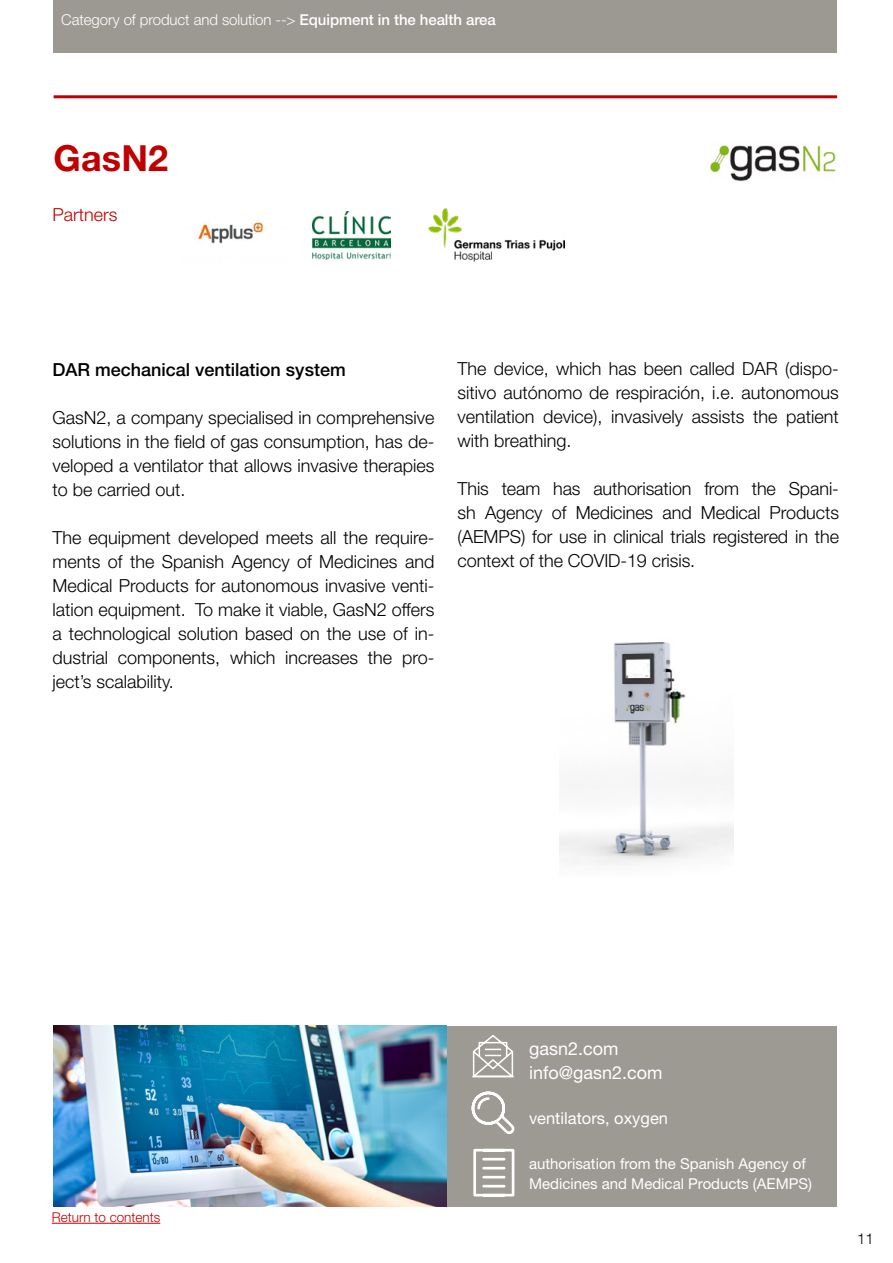
<style>
.page{position:relative;width:893px;height:1263px;background:#fff}
.page>*{position:absolute;margin:0;border:0;box-sizing:border-box;transform-origin:0 0}
.t1{font:700 36px "Helvetica Neue LT Std";letter-spacing:.005em;color:#c00000}
.t2{font:300 18px/24px "Helvetica Neue LT Std";color:#000;text-align:justify}
.t3{font:500 18px "Helvetica Neue LT Std";color:#000}
.t4{font:18px/24px "Helvetica Neue LT Std";color:#fff}
.t5{font:300 18px "Helvetica Neue LT Std";color:#c00000}
.t6{font:16.5px "Helvetica Neue LT Std";color:#fff}
.t7{font:15px/19.5px "Helvetica Neue LT Std";color:#fff}
.t8{font:300 15px "Helvetica Neue LT Std";letter-spacing:-.005em;color:#fff}
.t9{font:300 15px "Helvetica Neue LT Std";color:#000}
.t10{font:300 13.5px "Helvetica Neue LT Std";color:#c00000}
.s1{font-weight:500}
</style>
<div class="page">
<div style="left:445px;top:1026px;width:392px;height:180px;background:#9d9993"></div>
<div style="left:54px;top:0;width:783px;height:52px;background:#9c9892"></div>
<svg style="left:472px;top:1035px;width:42px;height:43px"></svg>
<svg style="left:471px;top:1091px;width:44px;height:43px"></svg>
<svg style="left:473px;top:1148px;width:42px;height:49px"></svg>
<img style="left:560px;top:642px;width:173px;height:223px">
<hr style="left:54px;top:95px;width:783px;height:3px;background:#c00000">
<img style="left:54px;top:1026px;width:392px;height:181px">
<hr style="left:52px;top:1223px;width:108px;height:1px;background:#c00000">
<img style="left:710px;top:145px;width:126px;height:36px">
<img style="left:197px;top:220px;width:69px;height:24px">
<img style="left:428px;top:209px;width:136px;height:53px">
<img style="left:312px;top:212px;width:78px;height:48px">
<p class="t8" style="left:61px;top:10px;width:436px">Category of product and solution --&gt; <span class="s1">Equipment in the health area</span></p>
<h1 class="t1" style="left:54px;top:136px;width:116px">GasN2</h1>
<p class="t5" style="left:53px;top:203px;width:67px">Partners</p>
<p class="t3" style="left:53px;top:359px;width:295px">DAR mechanical ventilation system</p>
<p class="t2" style="left:53px;top:405px;width:383px">GasN2, a company specialised in comprehensive solutions in the field of gas consumption, has de&shy;veloped a ventilator that allows invasive therapies to be carried out.</p>
<p class="t2" style="left:53px;top:525px;width:383px">The equipment developed meets all the require&shy;ments of the Spanish Agency of Medicines and Medical Products for autonomous invasive venti&shy;lation equipment. To make it viable, GasN2 offers a technological solution based on the use of in&shy;dustrial components, which increases the pro&shy;ject’s scalability.</p>
<p class="t2" style="left:458px;top:356px;width:383px">The device, which has been called DAR (dispo&shy;sitivo autónomo de respiración, i.e. autonomous ventilation device), invasively assists the patient with breathing.</p>
<p class="t2" style="left:458px;top:476px;width:383px">This team has authorisation from the Spani&shy;sh Agency of Medicines and Medical Products (AEMPS) for use in clinical trials registered in the context of the COVID-19 crisis.</p>
<p class="t10" style="left:52px;top:1209px;width:110px">Return to contents</p>
<p class="t4" style="left:529px;top:1036px;width:135px">gasn2.com info@gasn2.com</p>
<p class="t6" style="left:529px;top:1108px;width:141px">ventilators, oxygen</p>
<p class="t7" style="left:529px;top:1154px;width:285px">authorisation from the Spanish Agency of<br>Medicines and Medical Products (AEMPS)</p>
<p class="t9" style="left:857px;top:1229px;width:18px">11</p>
</div>
